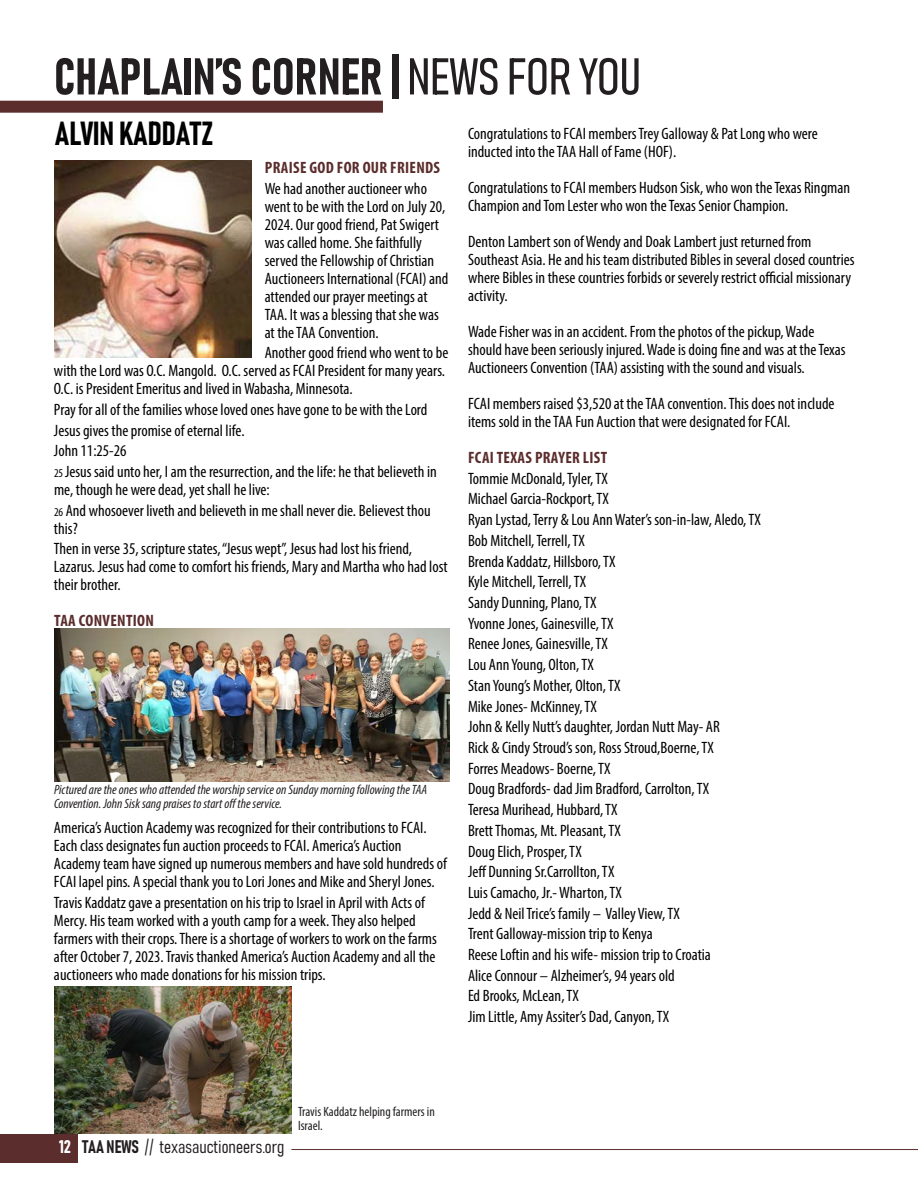
<style>
.page{position:relative;width:918px;height:1188px;background:#fff}
.page>*{position:absolute;margin:0;border:0;box-sizing:border-box;transform-origin:0 0}
.t1{font:51px "Bahnschrift";color:#231f20}
.t2{font:33px "Bahnschrift";color:#000}
.t3{font:18px "Bahnschrift";color:#231f20}
.t4{font:condensed 16.5px/20.7px "Myriad Pro";color:#000}
.t5{font:700 condensed 16.5px "Myriad Pro";letter-spacing:.02em;color:#5b2d2c}
.t6{font:italic condensed 13.5px/13.5px "Myriad Pro";color:#231f20}
.t7{font:condensed 13.5px/13.5px "Myriad Pro";color:#231f20}
.s1{font-size:12px}
.s2{color:#fff}
</style>
<div class="page">
<div style="left:0;top:1134px;width:78px;height:28px;background:#5b2d2c"></div>
<hr style="left:291px;top:1149px;width:627px;height:1px;background:#5b2d2c">
<div style="left:0;top:101px;width:383px;height:12px;background:#5b2d2c"></div>
<img style="left:54px;top:160px;width:197px;height:197px">
<img style="left:54px;top:629px;width:396px;height:152px">
<img style="left:54px;top:986px;width:237px;height:148px">
<h1 class="t1" style="left:54px;top:44px;width:588px">CHAPLAIN’S CORNER | NEWS FOR YOU</h1>
<h2 class="t2" style="left:55px;top:113px;width:160px">ALVIN KADDATZ</h2>
<p class="t4" style="left:468px;top:124px;width:351px;line-height:18px">Congratulations to FCAI members Trey Galloway &amp; Pat Long who were inducted into the TAA Hall of Fame (HOF).</p>
<p class="t4" style="left:468px;top:178px;width:384px;line-height:18px">Congratulations to FCAI members Hudson Sisk, who won the Texas Ringman<br>Champion and Tom Lester who won the Texas Senior Champion.</p>
<p class="t4" style="left:468px;top:232px;width:388px;line-height:18px">Denton Lambert son of Wendy and Doak Lambert just returned from Southeast Asia. He and his team distributed Bibles in several closed countries where Bibles in these countries forbids or severely restrict official missionary activity.</p>
<p class="t4" style="left:468px;top:322px;width:379px;line-height:18px">Wade Fisher was in an accident. From the photos of the pickup, Wade should have been seriously injured. Wade is doing fine and was at the Texas<br>Auctioneers Convention (TAA) assisting with the sound and visuals.</p>
<p class="t4" style="left:468px;top:394px;width:368px;line-height:18px">FCAI members raised $3,520 at the TAA convention. This does not include items sold in the TAA Fun Auction that were designated for FCAI.</p>
<p class="t5" style="left:468px;top:447px;width:141px">FCAI TEXAS PRAYER LIST</p>
<p class="t4" style="left:468px;top:468px;width:294px">Tommie McDonald, Tyler, TX<br>Michael Garcia-Rockport, TX<br>Ryan Lystad, Terry &amp; Lou Ann Water’s son-in-law, Aledo, TX Bob Mitchell, Terrell, TX<br>Brenda Kaddatz, Hillsboro, TX<br>Kyle Mitchell, Terrell, TX<br>Sandy Dunning, Plano, TX<br>Yvonne Jones, Gainesville, TX<br>Renee Jones, Gainesville, TX<br>Lou Ann Young, Olton, TX<br>Stan Young’s Mother, Olton, TX<br>Mike Jones- McKinney, TX<br>John &amp; Kelly Nutt’s daughter, Jordan Nutt May- AR<br>Rick &amp; Cindy Stroud’s son, Ross Stroud,Boerne, TX<br>Forres Meadows- Boerne, TX<br>Doug Bradfords- dad Jim Bradford, Carrolton, TX<br>Teresa Murihead, Hubbard, TX<br>Brett Thomas, Mt. Pleasant, TX<br>Doug Elich, Prosper, TX<br>Jeff Dunning Sr.Carrollton, TX<br>Luis Camacho, Jr.- Wharton, TX<br>Jedd &amp; Neil Trice’s family – Valley View, TX<br>Trent Galloway-mission trip to Kenya<br>Reese Loftin and his wife- mission trip to Croatia<br>Alice Connour – Alzheimer’s, 94 years old<br>Ed Brooks, McLean, TX<br>Jim Little, Amy Assiter’s Dad, Canyon, TX</p>
<p class="t5" style="left:265px;top:157px;width:177px">PRAISE GOD FOR OUR FRIENDS</p>
<p class="t4" style="left:265px;top:179px;width:185px;line-height:18px">We had another auctioneer who went to be with the Lord on July 20,<br>2024. Our good friend, Pat Swigert was called home. She faithfully served the Fellowship of Christian<br>Auctioneers International (FCAI) and attended our prayer meetings at<br>TAA. It was a blessing that she was at the TAA Convention.</p>
<p class="t4" style="left:54px;top:344px;width:396px;line-height:18px;text-indent:211px">Another good friend who went to be with the Lord was O.C. Mangold. O.C. served as FCAI President for many years.<br>O.C. is President Emeritus and lived in Wabasha, Minnesota.</p>
<p class="t4" style="left:54px;top:399px;width:384px">Pray for all of the families whose loved ones have gone to be with the Lord Jesus gives the promise of eternal life.<br>John 11:25-26<br><span class="s1">25</span> Jesus said unto her, I am the resurrection, and the life: he that believeth in</p>
<p class="t4" style="left:54px;top:479px;width:378px">me, though he were dead, yet shall he live:<br><span class="s1">26</span> And whosoever liveth and believeth in me shall never die. Believest thou</p>
<p class="t4" style="left:54px;top:518px;width:360px">this?<br>Then in verse 35, scripture states, “Jesus wept”, Jesus had lost his friend,</p>
<p class="t4" style="left:54px;top:558px;width:395px;line-height:18px">Lazarus. Jesus had come to comfort his friends, Mary and Martha who had lost their brother.</p>
<p class="t5" style="left:54px;top:610px;width:101px">TAA CONVENTION</p>
<p class="t6" style="left:54px;top:783px;width:375px">Pictured are the ones who attended the worship service on Sunday morning following the TAA<br>Convention. John Sisk sang praises to start off the service.</p>
<p class="t4" style="left:54px;top:818px;width:394px;line-height:18px">America’s Auction Academy was recognized for their contributions to FCAI.<br>Each class designates fun auction proceeds to FCAI. America’s Auction Academy team have signed up numerous members and have sold hundreds of FCAI lapel pins. A special thank you to Lori Jones and Mike and Sheryl Jones.</p>
<p class="t4" style="left:54px;top:893px;width:384px;line-height:18px">Travis Kaddatz gave a presentation on his trip to Israel in April with Acts of Mercy. His team worked with a youth camp for a week. They also helped farmers with their crops. There is a shortage of workers to work on the farms after October 7, 2023. Travis thanked America’s Auction Academy and all the auctioneers who made donations for his mission trips.</p>
<p class="t3" style="left:59px;top:1135px;width:227px"><span class="s2">12</span> TAA NEWS // texasauctioneers.org</p>
<p class="t7" style="left:298px;top:1105px;width:138px">Travis Kaddatz helping farmers in<br>Israel.</p>
</div>
